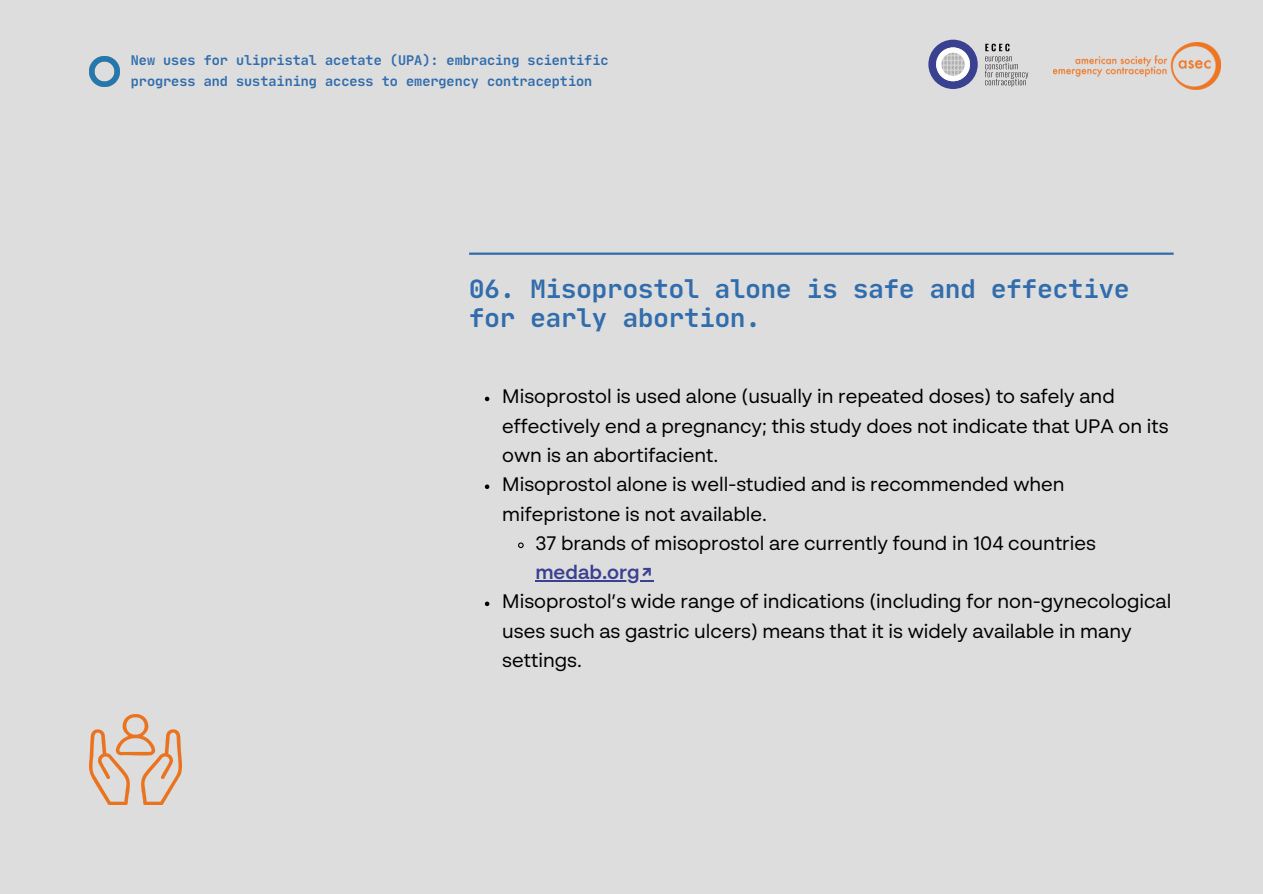
<style>
.page{position:relative;width:1263px;height:894px;background:#fff}
.page>*{position:absolute;margin:0;border:0;box-sizing:border-box;transform-origin:0 0}
.t1{font:700 25.65px/29.2px "Jet Brains Mono";color:#316dac}
.t2{font:19.5px/29.2px "BR Sonoma";color:#000}
.t3{font:700 13.5px/20.2px "Jet Brains Mono";color:#316dac}
.s1{font-weight:600;color:#3a4191}
</style>
<div class="page">
<div style="left:0;top:0;width:1263px;height:893px;background:#ddd"></div>
<img style="left:1054px;top:43px;width:166px;height:47px">
<svg style="left:985px;top:44px;width:43px;height:43px"></svg>
<svg style="left:928px;top:40px;width:50px;height:49px"></svg>
<hr style="left:469px;top:252px;width:705px;height:3px;background:#316dac">
<img style="left:89px;top:714px;width:93px;height:90px">
<svg style="left:485px;top:396px;width:4px;height:5px"></svg>
<svg style="left:485px;top:484px;width:4px;height:5px"></svg>
<svg style="left:518px;top:542px;width:6px;height:7px"></svg>
<hr style="left:535px;top:580px;width:119px;height:1px;background:#3a4191">
<svg style="left:485px;top:601px;width:4px;height:5px"></svg>
<img style="left:89px;top:56px;width:31px;height:31px">
<h1 class="t3" style="left:131px;top:50px;width:479px">New uses for ulipristal acetate (UPA): embracing scientific progress and sustaining access to emergency contraception</h1>
<p class="t1" style="left:469px;top:274px;width:662px">06. Misoprostol alone is safe and effective for early abortion.</p>
<p class="t2" style="left:502px;top:383px;width:668px">Misoprostol is used alone (usually in repeated doses) to safely and effectively end a pregnancy; this study does not indicate that UPA on its own is an abortifacient.</p>
<p class="t2" style="left:502px;top:471px;width:564px">Misoprostol alone is well-studied and is recommended when mifepristone is not available.</p>
<p class="t2" style="left:535px;top:529px;width:562px">37 brands of misoprostol are currently found in 104 countries</p>
<p class="t2" style="left:502px;top:559px;width:671px;text-indent:33px"><span class="s1">medab.org↗<br></span>Misoprostol’s wide range of indications (including for non-gynecological</p>
<p class="t2" style="left:502px;top:617px;width:631px">uses such as gastric ulcers) means that it is widely available in many settings.</p>
</div>
